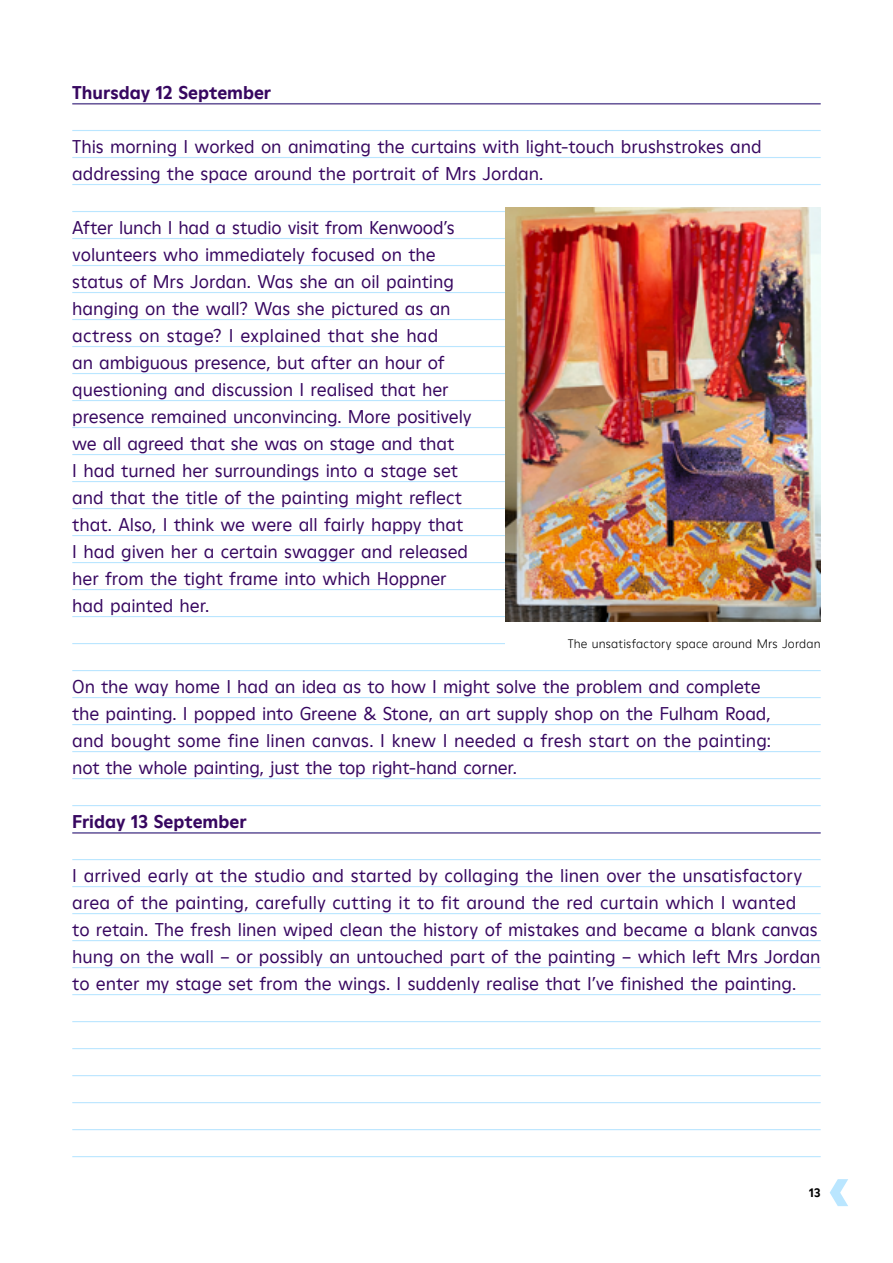
<style>
.page{position:relative;width:893px;height:1263px;background:#fff}
.page>*{position:absolute;margin:0;border:0;box-sizing:border-box;transform-origin:0 0}
.Body_Regular_Purple{font:18px/27px "Heritage Moderne TT";letter-spacing:-.005em;color:#370760}
.Heading_Bold_Purple{font:700 18px "Heritage Moderne TT";color:#370760}
.Image_Caption_8_12{font:300 12px "Heritage Moderne TT";letter-spacing:.015em;color:#000}
.t1{font:700 12px "Heritage Moderne TT";color:#000}
</style>
<div class="page">
<svg style="left:830px;top:1179px;width:18px;height:27px"></svg>
<hr style="left:72px;top:103px;width:749px;height:1px;background:#bae6ff">
<hr style="left:72px;top:130px;width:749px;height:1px;background:#bae6ff">
<hr style="left:72px;top:157px;width:749px;height:1px;background:#bae6ff">
<hr style="left:72px;top:184px;width:749px;height:1px;background:#bae6ff">
<hr style="left:72px;top:211px;width:749px;height:1px;background:#bae6ff">
<hr style="left:72px;top:238px;width:749px;height:1px;background:#bae6ff">
<hr style="left:72px;top:265px;width:749px;height:1px;background:#bae6ff">
<hr style="left:72px;top:292px;width:749px;height:1px;background:#bae6ff">
<hr style="left:72px;top:319px;width:749px;height:1px;background:#bae6ff">
<hr style="left:72px;top:346px;width:749px;height:1px;background:#bae6ff">
<hr style="left:72px;top:373px;width:749px;height:1px;background:#bae6ff">
<hr style="left:72px;top:400px;width:749px;height:1px;background:#bae6ff">
<hr style="left:72px;top:427px;width:749px;height:1px;background:#bae6ff">
<hr style="left:72px;top:454px;width:749px;height:1px;background:#bae6ff">
<hr style="left:72px;top:481px;width:749px;height:1px;background:#bae6ff">
<hr style="left:72px;top:508px;width:749px;height:1px;background:#bae6ff">
<hr style="left:72px;top:535px;width:749px;height:1px;background:#bae6ff">
<hr style="left:72px;top:562px;width:749px;height:1px;background:#bae6ff">
<hr style="left:72px;top:589px;width:749px;height:1px;background:#bae6ff">
<hr style="left:72px;top:616px;width:749px;height:1px;background:#bae6ff">
<hr style="left:72px;top:643px;width:749px;height:1px;background:#bae6ff">
<hr style="left:72px;top:670px;width:749px;height:1px;background:#bae6ff">
<hr style="left:72px;top:697px;width:749px;height:1px;background:#bae6ff">
<hr style="left:72px;top:724px;width:749px;height:1px;background:#bae6ff">
<hr style="left:72px;top:751px;width:749px;height:1px;background:#bae6ff">
<hr style="left:72px;top:778px;width:749px;height:1px;background:#bae6ff">
<hr style="left:72px;top:805px;width:749px;height:1px;background:#bae6ff">
<hr style="left:72px;top:832px;width:749px;height:1px;background:#bae6ff">
<hr style="left:72px;top:859px;width:749px;height:1px;background:#bae6ff">
<hr style="left:72px;top:886px;width:749px;height:1px;background:#bae6ff">
<hr style="left:72px;top:913px;width:749px;height:1px;background:#bae6ff">
<hr style="left:72px;top:940px;width:749px;height:1px;background:#bae6ff">
<hr style="left:72px;top:967px;width:749px;height:1px;background:#bae6ff">
<hr style="left:72px;top:994px;width:749px;height:1px;background:#bae6ff">
<hr style="left:72px;top:1021px;width:749px;height:1px;background:#bae6ff">
<hr style="left:72px;top:1048px;width:749px;height:1px;background:#bae6ff">
<hr style="left:72px;top:1075px;width:749px;height:1px;background:#bae6ff">
<hr style="left:72px;top:1102px;width:749px;height:1px;background:#bae6ff">
<hr style="left:72px;top:1129px;width:749px;height:1px;background:#bae6ff">
<hr style="left:72px;top:1156px;width:749px;height:1px;background:#bae6ff">
<hr style="left:72px;top:104px;width:749px;height:1px;background:#370760">
<img style="left:505px;top:207px;width:316px;height:414px">
<div style="left:505px;top:627px;width:316px;height:30px;background:#fff"></div>
<hr style="left:72px;top:833px;width:749px;height:1px;background:#370760">
<p class="Heading_Bold_Purple" style="left:72px;top:80px;width:200px">Thursday 12 September</p>
<p class="Body_Regular_Purple" style="left:72px;top:132px;width:691px">This morning I worked on animating the curtains with light-touch brushstrokes and addressing the space around the portrait of Mrs Jordan.</p>
<p class="Body_Regular_Purple" style="left:72px;top:213px;width:401px">After lunch I had a studio visit from Kenwood’s volunteers who immediately focused on the status of Mrs Jordan. Was she an oil painting hanging on the wall? Was she pictured as an actress on stage? I explained that she had<br>an ambiguous presence, but after an hour of questioning and discussion I realised that her presence remained unconvincing. More positively we all agreed that she was on stage and that<br>I had turned her surroundings into a stage set and that the title of the painting might reflect that. Also, I think we were all fairly happy that I had given her a certain swagger and released her from the tight frame into which Hoppner had painted her.</p>
<p class="Image_Caption_8_12" style="left:568px;top:635px;width:255px">The unsatisfactory space around Mrs Jordan</p>
<p class="Body_Regular_Purple" style="left:72px;top:672px;width:700px">On the way home I had an idea as to how I might solve the problem and complete the painting. I popped into Greene &amp; Stone, an art supply shop on the Fulham Road, and bought some fine linen canvas. I knew I needed a fresh start on the painting: not the whole painting, just the top right-hand corner.</p>
<p class="Heading_Bold_Purple" style="left:72px;top:809px;width:176px">Friday 13 September</p>
<p class="Body_Regular_Purple" style="left:72px;top:861px;width:750px">I arrived early at the studio and started by collaging the linen over the unsatisfactory area of the painting, carefully cutting it to fit around the red curtain which I wanted<br>to retain. The fresh linen wiped clean the history of mistakes and became a blank canvas hung on the wall – or possibly an untouched part of the painting – which left Mrs Jordan to enter my stage set from the wings. I suddenly realise that I’ve finished the painting.</p>
<p class="t1" style="left:809px;top:1184px;width:13px">13</p>
</div>
